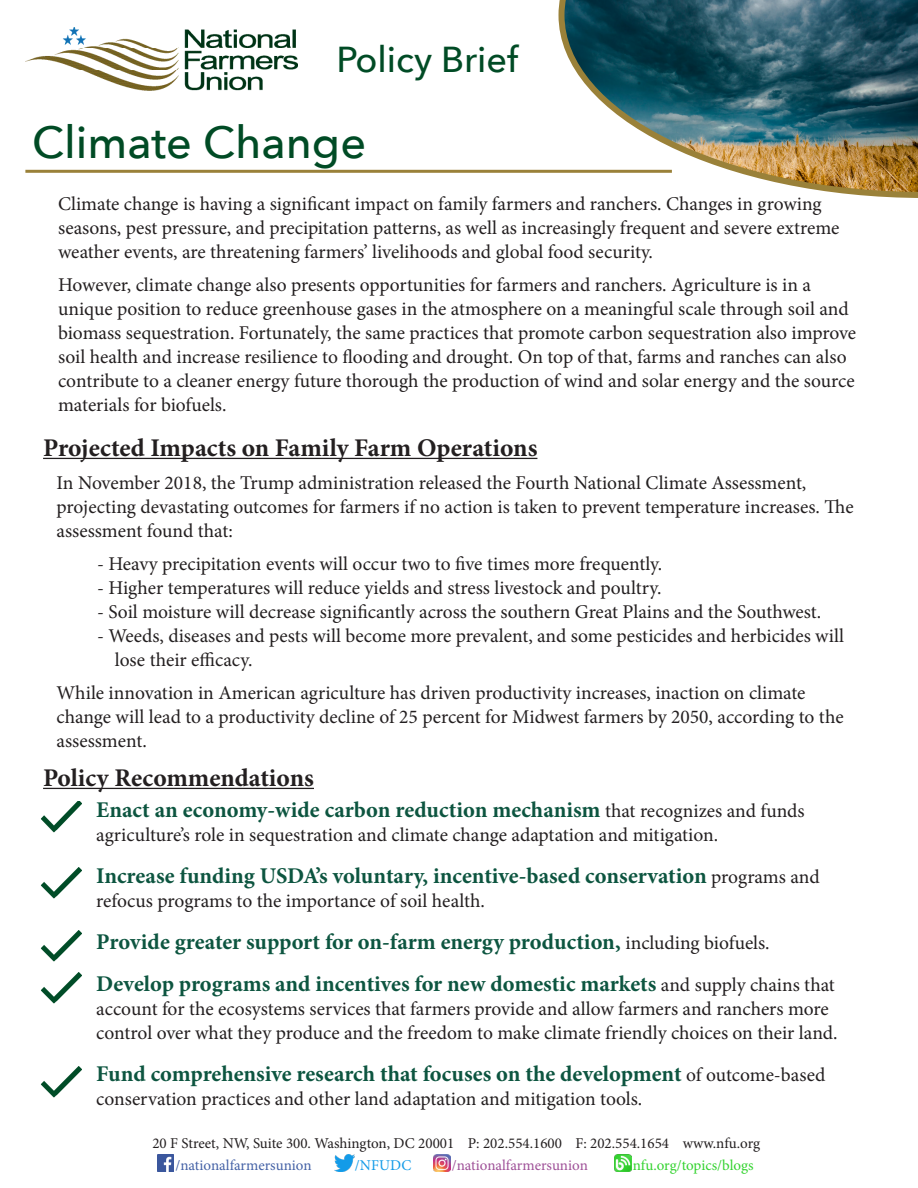
<style>
.page{position:relative;width:918px;height:1188px;background:#fff}
.page>*{position:absolute;margin:0;border:0;box-sizing:border-box;transform-origin:0 0}
.t1{font:500 45px "Avenir Next";color:#004b25}
.t2{font:500 36px "Avenir Next";color:#004b25}
.t3{font:700 25.5px "Minion Pro";color:#231f20}
.t4{font:700 22.5px "Minion Pro";color:#0d5540}
.t5{font:19.5px/24px "Minion Pro";color:#231f20}
.t6{font:15px "Minion Pro";color:#231f20}
.t7{font:15px "Minion Pro";color:#4562a6}
.t8{font:15px "Minion Pro";color:#9f5198}
.t9{font:15px "Minion Pro";color:#34d330}
.t10{font:15px "Minion Pro";color:#139be8}
.s1{font-weight:400;font-size:19.5px;color:#231f20}
</style>
<div class="page">
<img style="left:559px;top:0;width:359px;height:198px">
<hr style="left:25px;top:170px;width:647px;height:3px;background:#9a8139">
<img style="left:433px;top:1154px;width:17px;height:17px">
<img style="left:157px;top:1154px;width:17px;height:17px">
<img style="left:334px;top:1154px;width:21px;height:17px">
<img style="left:614px;top:1154px;width:17px;height:17px">
<hr style="left:43px;top:458px;width:494px;height:1px;background:#231f20">
<hr style="left:43px;top:788px;width:271px;height:1px;background:#231f20">
<img style="left:40px;top:868px;width:41px;height:31px">
<img style="left:41px;top:801px;width:40px;height:32px">
<img style="left:25px;top:27px;width:273px;height:64px">
<img style="left:40px;top:930px;width:41px;height:32px">
<img style="left:40px;top:972px;width:41px;height:32px">
<img style="left:40px;top:1066px;width:41px;height:32px">
<p class="t2" style="left:337px;top:29px;width:183px">Policy Brief</p>
<p class="t1" style="left:32px;top:104px;width:335px">Climate Change</p>
<p class="t5" style="left:58px;top:192px;width:783px">Climate change is having a significant impact on family farmers and ranchers. Changes in growing seasons, pest pressure, and precipitation patterns, as well as increasingly frequent and severe extreme weather events, are threatening farmers’ livelihoods and global food security.</p>
<p class="t5" style="left:58px;top:273px;width:800px">However, climate change also presents opportunities for farmers and ranchers. Agriculture is in a unique position to reduce greenhouse gases in the atmosphere on a meaningful scale through soil and biomass sequestration. Fortunately, the same practices that promote carbon sequestration also improve soil health and increase resilience to flooding and drought. On top of that, farms and ranches can also contribute to a cleaner energy future thorough the production of wind and solar energy and the source materials for biofuels.</p>
<p class="t3" style="left:43px;top:430px;width:496px">Projected Impacts on Family Farm Operations</p>
<p class="t5" style="left:57px;top:471px;width:799px">In November 2018, the Trump administration released the Fourth National Climate Assessment, projecting devastating outcomes for farmers if no action is taken to prevent temperature increases. The assessment found that:</p>
<p class="t5" style="left:97px;top:552px;width:567px">- Heavy precipitation events will occur two to five times more frequently.</p>
<p class="t5" style="left:97px;top:576px;width:566px">- Higher temperatures will reduce yields and stress livestock and poultry.</p>
<p class="t5" style="left:97px;top:600px;width:726px">- Soil moisture will decrease significantly across the southern Great Plains and the Southwest.</p>
<p class="t5" style="left:115px;top:624px;width:731px;text-indent:-18px">- Weeds, diseases and pests will become more prevalent, and some pesticides and herbicides will lose their efficacy.</p>
<p class="t5" style="left:57px;top:681px;width:789px">While innovation in American agriculture has driven productivity increases, inaction on climate change will lead to a productivity decline of 25 percent for Midwest farmers by 2050, according to the assessment.</p>
<p class="t3" style="left:43px;top:760px;width:272px">Policy Recommendations</p>
<p class="t4" style="left:96px;top:794px;width:710px">Enact an economy-wide carbon reduction mechanism <span class="s1">that recognizes and funds</span></p>
<p class="t5" style="left:96px;top:823px;width:624px">agriculture’s role in sequestration and climate change adaptation and mitigation.</p>
<p class="t4" style="left:96px;top:860px;width:725px">Increase funding USDA’s voluntary, incentive-based conservation <span class="s1">programs and</span></p>
<p class="t5" style="left:96px;top:889px;width:390px">refocus programs to the importance of soil health.</p>
<p class="t4" style="left:96px;top:926px;width:675px">Provide greater support for on-farm energy production, <span class="s1">including biofuels.</span></p>
<p class="t4" style="left:96px;top:968px;width:740px">Develop programs and incentives for new domestic markets <span class="s1">and supply chains that</span></p>
<p class="t5" style="left:96px;top:997px;width:743px">account for the ecosystems services that farmers provide and allow farmers and ranchers more control over what they produce and the freedom to make climate friendly choices on their land.</p>
<p class="t4" style="left:96px;top:1058px;width:731px">Fund comprehensive research that focuses on the development <span class="s1">of outcome-based</span></p>
<p class="t5" style="left:96px;top:1087px;width:548px">conservation practices and other land adaptation and mitigation tools.</p>
<p class="t6" style="left:152px;top:1134px;width:609px">20 F Street, NW, Suite 300. Washington, DC 20001 P: 202.554.1600 F: 202.554.1654 www.nfu.org</p>
<p class="t7" style="left:175px;top:1155px;width:138px">/nationalfarmersunion</p>
<p class="t10" style="left:355px;top:1155px;width:58px">/NFUDC</p>
<p class="t8" style="left:452px;top:1155px;width:138px">/nationalfarmersunion</p>
<p class="t9" style="left:633px;top:1155px;width:122px">nfu.org/topics/blogs</p>
</div>
